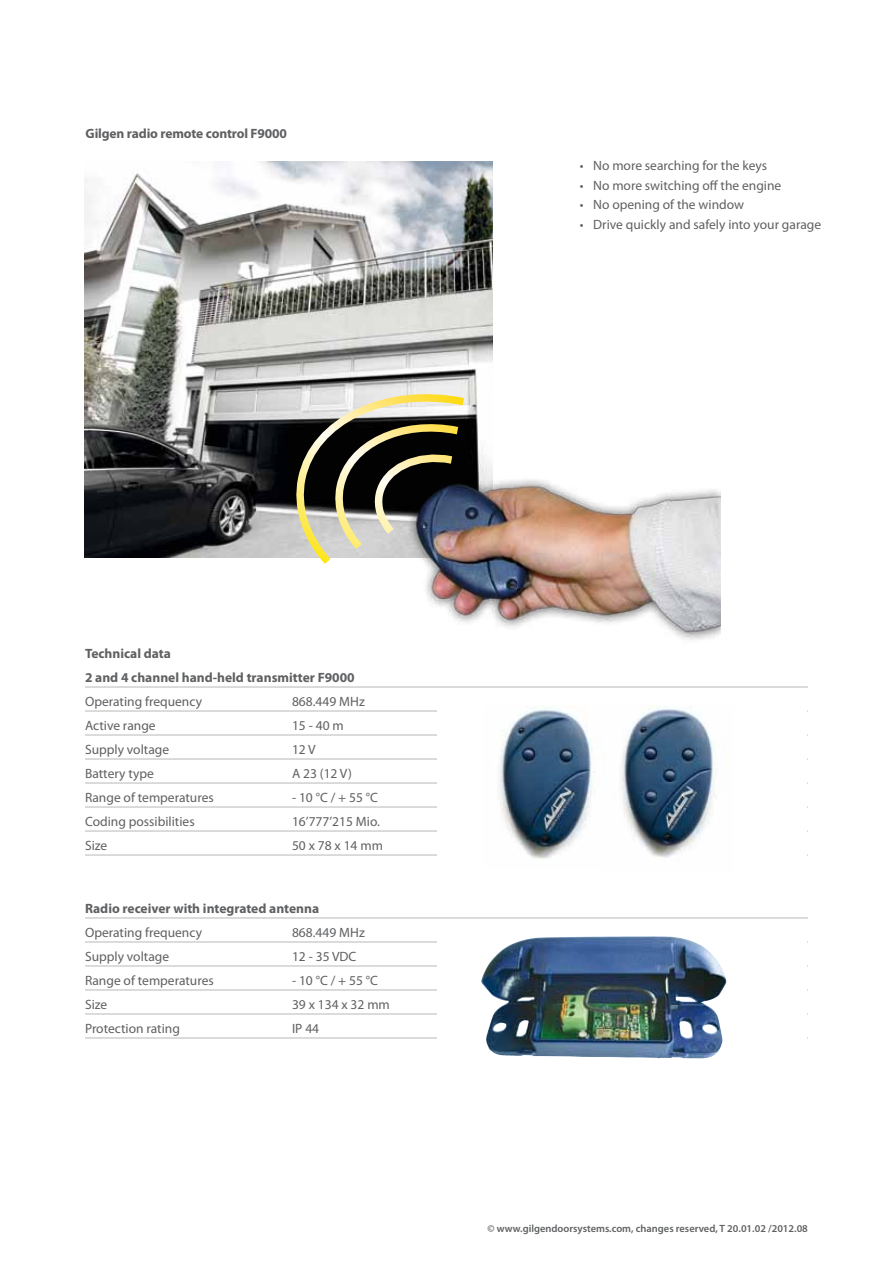
<style>
.page{position:relative;width:893px;height:1263px;background:#fff}
.page>*{position:absolute;margin:0;border:0;box-sizing:border-box;transform-origin:0 0}
.t1{font:13.5px "Myriad Pro";color:#5f6062}
.t2{font:700 13.5px/24px "Myriad Pro";color:#5f6062}
.t3{font:600 10.5px "Myriad Pro";color:#5f6062}
</style>
<div class="page">
<img style="left:85px;top:162px;width:408px;height:396px">
<svg style="left:296px;top:386px;width:176px;height:178px"></svg>
<img style="left:396px;top:467px;width:324px;height:173px">
<hr style="left:85px;top:687px;width:723px;height:1px;background:#b8b8b7">
<hr style="left:85px;top:711px;width:723px;height:1px;background:#b8b8b7">
<hr style="left:85px;top:735px;width:723px;height:1px;background:#b8b8b7">
<hr style="left:85px;top:759px;width:723px;height:1px;background:#b8b8b7">
<hr style="left:85px;top:783px;width:723px;height:1px;background:#b8b8b7">
<hr style="left:85px;top:807px;width:723px;height:1px;background:#b8b8b7">
<hr style="left:85px;top:831px;width:723px;height:1px;background:#b8b8b7">
<hr style="left:85px;top:855px;width:723px;height:1px;background:#b8b8b7">
<hr style="left:85px;top:917px;width:723px;height:1px;background:#b8b8b7">
<hr style="left:85px;top:941px;width:723px;height:1px;background:#b8b8b7">
<hr style="left:85px;top:965px;width:723px;height:1px;background:#b8b8b7">
<hr style="left:85px;top:989px;width:723px;height:1px;background:#b8b8b7">
<hr style="left:85px;top:1013px;width:723px;height:1px;background:#b8b8b7">
<hr style="left:85px;top:1037px;width:723px;height:1px;background:#b8b8b7">
<div style="left:438px;top:699px;width:369px;height:189px;background:#fff"></div>
<img style="left:438px;top:936px;width:369px;height:123px">
<img style="left:499px;top:707px;width:97px;height:153px">
<img style="left:621px;top:706px;width:97px;height:152px">
<img style="left:510px;top:936px;width:142px;height:9px">
<p class="t2" style="left:86px;top:121px;width:203px">Gilgen radio remote control F9000</p>
<p class="t1" style="left:580px;top:157px;width:189px">• No more searching for the keys</p>
<p class="t1" style="left:580px;top:177px;width:203px">• No more switching off the engine</p>
<p class="t1" style="left:580px;top:196px;width:166px">• No opening of the window</p>
<p class="t1" style="left:580px;top:216px;width:243px">• Drive quickly and safely into your garage</p>
<p class="t2" style="left:85px;top:641px;width:271px">Technical data<br>2 and 4 channel hand-held transmitter F9000</p>
<p class="t1" style="left:85px;top:693px;width:119px">Operating frequency</p>
<p class="t1" style="left:292px;top:693px;width:74px">868.449 MHz</p>
<p class="t1" style="left:85px;top:717px;width:72px">Active range</p>
<p class="t1" style="left:292px;top:717px;width:53px">15 - 40 m</p>
<p class="t1" style="left:85px;top:741px;width:86px">Supply voltage</p>
<p class="t1" style="left:292px;top:741px;width:25px">12 V</p>
<p class="t1" style="left:85px;top:765px;width:70px">Battery type</p>
<p class="t1" style="left:292px;top:765px;width:62px">A 23 (12 V)</p>
<p class="t1" style="left:85px;top:789px;width:130px">Range of temperatures</p>
<p class="t1" style="left:292px;top:789px;width:87px">- 10 °C / + 55 °C</p>
<p class="t1" style="left:85px;top:813px;width:111px">Coding possibilities</p>
<p class="t1" style="left:292px;top:813px;width:89px">16’777’215 Mio.</p>
<p class="t1" style="left:85px;top:837px;width:24px">Size</p>
<p class="t1" style="left:292px;top:837px;width:92px">50 x 78 x 14 mm</p>
<p class="t2" style="left:85px;top:896px;width:236px">Radio receiver with integrated antenna</p>
<p class="t1" style="left:85px;top:924px;width:119px">Operating frequency</p>
<p class="t1" style="left:292px;top:924px;width:74px">868.449 MHz</p>
<p class="t1" style="left:85px;top:948px;width:86px">Supply voltage</p>
<p class="t1" style="left:292px;top:948px;width:57px">12 - 35 VDC</p>
<p class="t1" style="left:85px;top:972px;width:130px">Range of temperatures</p>
<p class="t1" style="left:292px;top:972px;width:87px">- 10 °C / + 55 °C</p>
<p class="t1" style="left:85px;top:996px;width:24px">Size</p>
<p class="t1" style="left:292px;top:996px;width:99px">39 x 134 x 32 mm</p>
<p class="t1" style="left:85px;top:1020px;width:96px">Protection rating</p>
<p class="t1" style="left:292px;top:1020px;width:29px">IP 44</p>
<p class="t3" style="left:487px;top:1221px;width:322px">© www.gilgendoorsystems.com, changes reserved, T 20.01.02 /2012.08</p>
</div>
